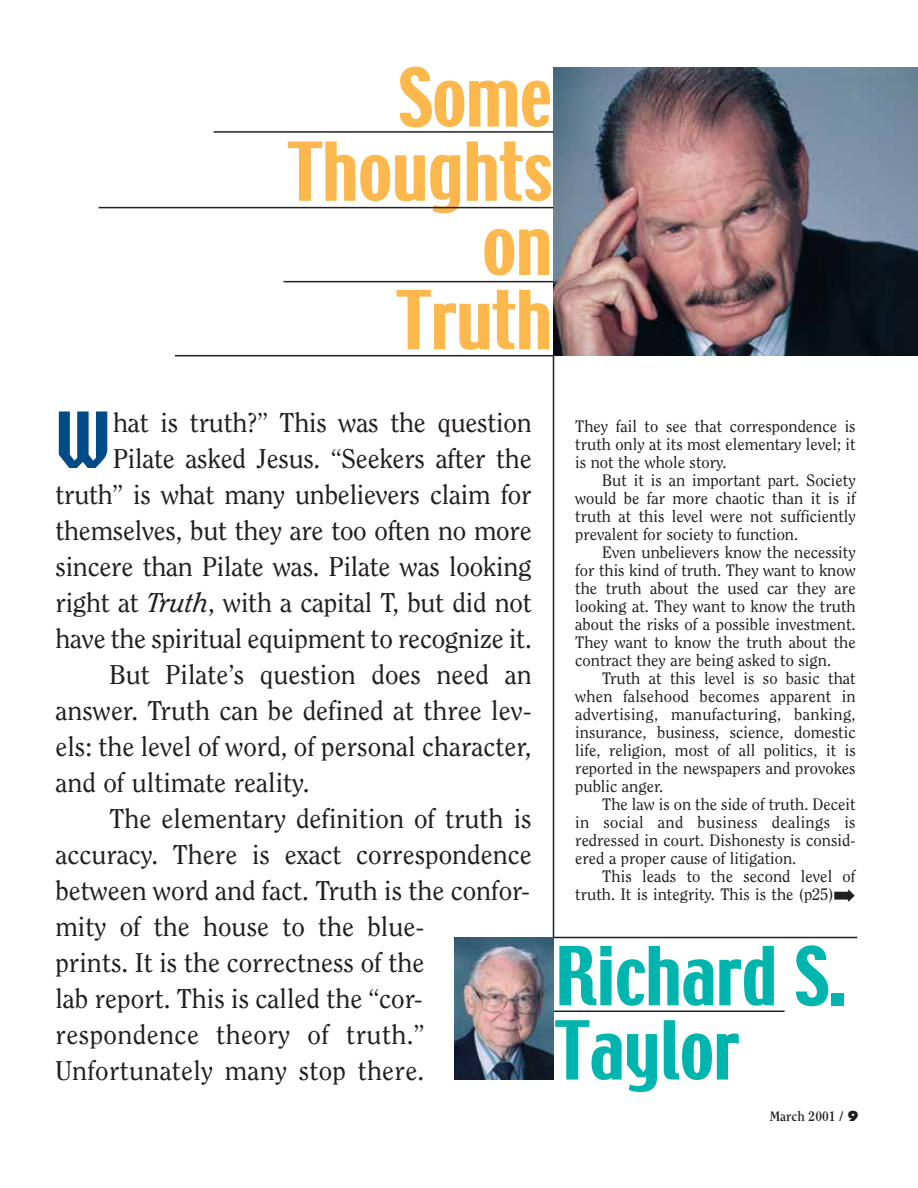
<style>
.page{position:relative;width:918px;height:1188px;background:#fff}
.page>*{position:absolute;margin:0;border:0;box-sizing:border-box;transform-origin:0 0}
.t1{font:72px/74.2px "Techno";color:#fcb84d;text-align:right}
.t2{font:72px/74.2px "Techno";color:#00b5ad}
.t3{font:68.55px "Techno";color:#004b88}
.t4{font:27px "Clearface";color:#231f20}
.t5{font:16.5px/18px "Clearface";color:#231f20;text-align:justify}
.t6{font:700 13.5px "Clearface";color:#231f20}
.s1{font-style:italic}
.s2{font-family:"Futura";font-weight:800}
</style>
<div class="page">
<img style="left:554px;top:68px;width:364px;height:288px">
<hr style="left:284px;top:281px;width:270px;height:1px;background:#231f20">
<hr style="left:99px;top:207px;width:454px;height:1px;background:#231f20">
<hr style="left:214px;top:131px;width:340px;height:2px;background:#231f20">
<hr style="left:175px;top:355px;width:379px;height:1px;background:#231f20">
<hr style="left:553px;top:356px;width:1px;height:581px;background:#231f20">
<hr style="left:554px;top:937px;width:303px;height:1px;background:#231f20">
<hr style="left:554px;top:1011px;width:231px;height:1px;background:#231f20">
<img style="left:454px;top:937px;width:100px;height:143px">
<h1 class="t1" style="left:288px;top:64px;width:266px">Some<br>Thoughts on<br>Truth</h1>
<h2 class="t3" style="left:55px;top:394px;width:57px">W</h2>
<h3 class="t4" style="left:113px;top:407px;width:420px">hat is truth?” This was the question</h3>
<h3 class="t4" style="left:113px;top:443px;width:420px">Pilate asked Jesus. “Seekers after the</h3>
<h3 class="t4" style="left:55px;top:479px;width:478px">truth” is what many unbelievers claim for</h3>
<h3 class="t4" style="left:55px;top:515px;width:478px">themselves, but they are too often no more</h3>
<h3 class="t4" style="left:55px;top:551px;width:478px">sincere than Pilate was. Pilate was looking</h3>
<h3 class="t4" style="left:55px;top:586px;width:478px">right at <span class="s1">Truth</span>, with a capital T, but did not</h3>
<h3 class="t4" style="left:55px;top:622px;width:478px">have the spiritual equipment to recognize it.</h3>
<h3 class="t4" style="left:109px;top:658px;width:424px">But Pilate’s question does need an</h3>
<h3 class="t4" style="left:55px;top:694px;width:478px">answer. Truth can be defined at three lev-</h3>
<h3 class="t4" style="left:55px;top:730px;width:478px">els: the level of word, of personal character,</h3>
<h3 class="t4" style="left:55px;top:766px;width:255px">and of ultimate reality.</h3>
<h3 class="t4" style="left:109px;top:802px;width:424px">The elementary definition of truth is</h3>
<h3 class="t4" style="left:55px;top:838px;width:478px">accuracy. There is exact correspondence</h3>
<h3 class="t4" style="left:55px;top:874px;width:476px">between word and fact. Truth is the confor-</h3>
<h3 class="t4" style="left:55px;top:910px;width:370px">mity of the house to the blue-</h3>
<h3 class="t4" style="left:55px;top:946px;width:370px">prints. It is the correctness of the</h3>
<h3 class="t4" style="left:55px;top:982px;width:369px">lab report. This is called the “cor-</h3>
<h3 class="t4" style="left:55px;top:1018px;width:370px">respondence theory of truth.”</h3>
<h3 class="t4" style="left:55px;top:1054px;width:370px">Unfortunately many stop there.</h3>
<p class="t5" style="left:575px;top:417px;width:282px">They fail to see that correspondence is truth only at its most elementary level; it is not the whole story.</p>
<p class="t5" style="left:575px;top:471px;width:282px;text-indent:27px">But it is an important part. Society would be far more chaotic than it is if truth at this level were not sufficiently prevalent for society to function.</p>
<p class="t5" style="left:575px;top:543px;width:282px;text-indent:27px">Even unbelievers know the necessity for this kind of truth. They want to know the truth about the used car they are looking at. They want to know the truth about the risks of a possible investment.<br>They want to know the truth about the contract they are being asked to sign.</p>
<p class="t5" style="left:575px;top:669px;width:282px;text-indent:27px">Truth at this level is so basic that when falsehood becomes apparent in advertising, manufacturing, banking, insurance, business, science, domestic life, religion, most of all politics, it is reported in the newspapers and provokes public anger.</p>
<p class="t5" style="left:575px;top:795px;width:282px;text-indent:27px">The law is on the side of truth. Deceit in social and business dealings is redressed in court. Dishonesty is consid&shy;ered a proper cause of litigation.</p>
<p class="t5" style="left:575px;top:867px;width:282px;text-align:right">This leads to the second level of truth. It is integrity. This is the (p25)➡</p>
<h1 class="t2" style="left:555px;top:943px;width:293px">Richard S.<br>Taylor</h1>
<p class="t6" style="left:770px;top:1108px;width:91px">March 2001 / <span class="s2">9</span></p>
</div>
